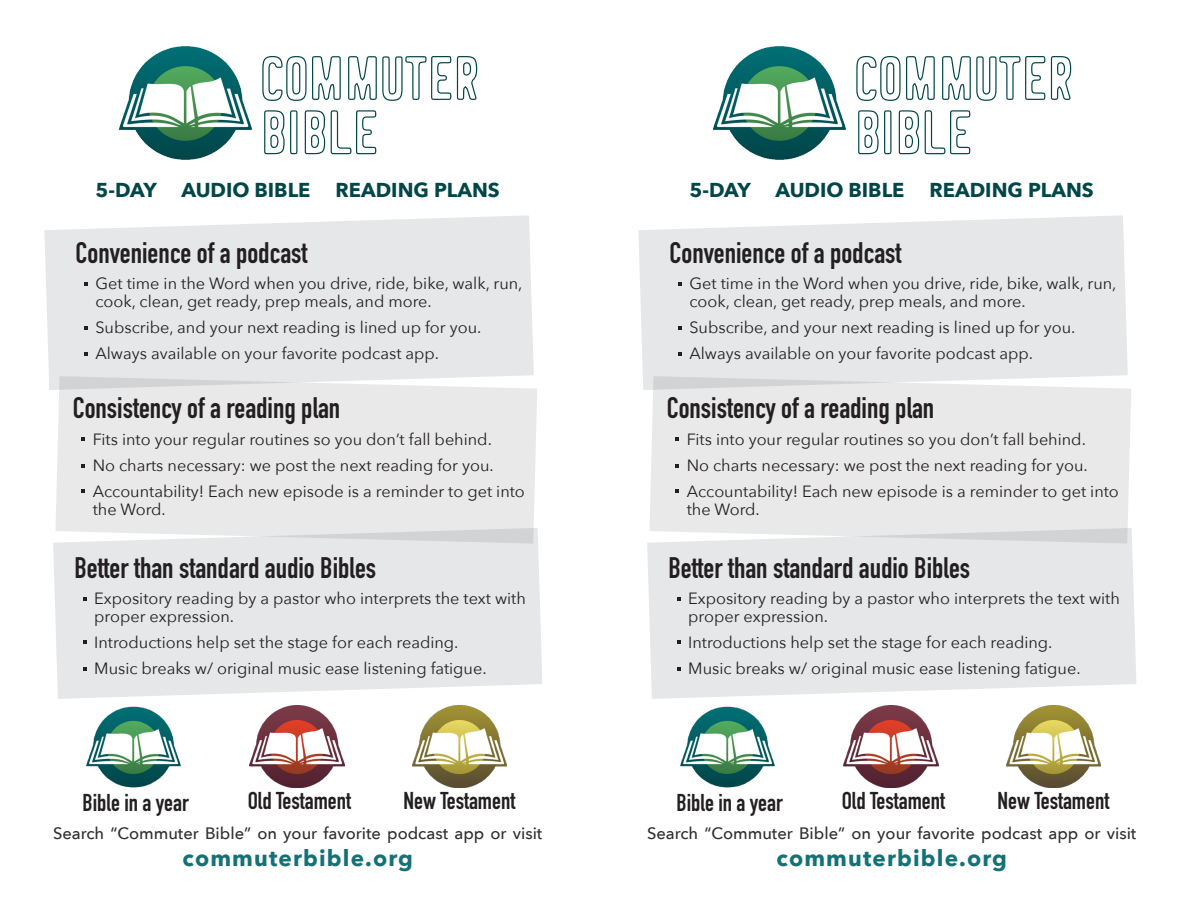
<style>
.page{position:relative;width:1188px;height:918px;background:#fff}
.page>*{position:absolute;margin:0;border:0;box-sizing:border-box;transform-origin:0 0}
.t1{font:62.1px "Logbond Outlined";color:#024647}
.t2{font:700 29.25px "DIN Condensed";color:#231f20}
.t3{font:700 24px "DIN Condensed";color:#231f20}
.t4{font:700 22.5px "Avenir Next";letter-spacing:.05em;color:#147176}
.t5{font:700 20.1px "Avenir Next";color:#024647}
.t6{font:500 16.5px "Avenir Next";color:#312f30}
.t7{font:16.35px/17.9px "Avenir Next";color:#231f20}
</style>
<div class="page">
<div style="left:44px;top:215px;width:490px;height:175px;background:#e6e7e9"></div>
<div style="left:53px;top:528px;width:489px;height:171px;background:#e6e7e9"></div>
<svg style="left:55px;top:376px;width:482px;height:168px;background:#e8e8e8"></svg>
<img style="left:250px;top:705px;width:94px;height:82px">
<img style="left:412px;top:706px;width:94px;height:81px">
<img style="left:119px;top:46px;width:133px;height:114px">
<svg style="left:85px;top:282px;width:3px;height:4px"></svg>
<svg style="left:85px;top:326px;width:3px;height:4px"></svg>
<svg style="left:85px;top:352px;width:3px;height:4px"></svg>
<svg style="left:81px;top:438px;width:4px;height:3px"></svg>
<svg style="left:81px;top:464px;width:4px;height:4px"></svg>
<svg style="left:81px;top:490px;width:4px;height:3px"></svg>
<svg style="left:84px;top:597px;width:3px;height:4px"></svg>
<img style="left:86px;top:706px;width:95px;height:82px">
<div style="left:638px;top:215px;width:490px;height:175px;background:#e6e7e9"></div>
<div style="left:647px;top:528px;width:489px;height:171px;background:#e6e7e9"></div>
<svg style="left:649px;top:376px;width:482px;height:168px;background:#e8e8e8"></svg>
<img style="left:844px;top:705px;width:94px;height:82px">
<img style="left:1006px;top:706px;width:94px;height:81px">
<img style="left:713px;top:46px;width:133px;height:114px">
<svg style="left:679px;top:282px;width:3px;height:4px"></svg>
<svg style="left:679px;top:326px;width:3px;height:4px"></svg>
<svg style="left:679px;top:352px;width:3px;height:4px"></svg>
<svg style="left:675px;top:438px;width:4px;height:3px"></svg>
<svg style="left:675px;top:464px;width:4px;height:4px"></svg>
<svg style="left:675px;top:490px;width:4px;height:3px"></svg>
<svg style="left:678px;top:597px;width:3px;height:4px"></svg>
<img style="left:680px;top:706px;width:95px;height:82px">
<p class="t1" style="left:261px;top:48px;width:220px">COMMUTER</p>
<p class="t1" style="left:261px;top:102px;width:119px">BIBLE</p>
<p class="t5" style="left:96px;top:172px;width:406px">5-DAY AUDIO BIBLE READING PLANS</p>
<p class="t2" style="left:76px;top:233px;width:234px">Convenience of a podcast</p>
<p class="t7" style="left:95px;top:274px;width:429px">Get time in the Word when you drive, ride, bike, walk, run, cook, clean, get ready, prep meals, and more.</p>
<p class="t7" style="left:95px;top:318px;width:387px">Subscribe, and your next reading is lined up for you.</p>
<p class="t7" style="left:95px;top:344px;width:345px">Always available on your favorite podcast app.</p>
<p class="t2" style="left:73px;top:388px;width:269px">Consistency of a reading plan</p>
<p class="t7" style="left:93px;top:430px;width:401px">Fits into your regular routines so you don’t fall behind.</p>
<p class="t7" style="left:93px;top:456px;width:402px">No charts necessary: we post the next reading for you.</p>
<p class="t7" style="left:93px;top:482px;width:434px">Accountability! Each new episode is a reminder to get into the Word.</p>
<p class="t2" style="left:74px;top:548px;width:303px">Better than standard audio Bibles</p>
<p class="t7" style="left:94px;top:589px;width:433px">Expository reading by a pastor who interprets the text with proper expression.</p>
<p class="t7" style="left:94px;top:633px;width:366px">Introductions help set the stage for each reading.</p>
<p class="t7" style="left:94px;top:659px;width:394px">Music breaks w/ original music ease listening fatigue.</p>
<p class="t3" style="left:83px;top:786px;width:108px">Bible in a year</p>
<p class="t3" style="left:248px;top:785px;width:105px">Old Testament</p>
<p class="t3" style="left:403px;top:785px;width:113px">New Testament</p>
<p class="t6" style="left:53px;top:819px;width:491px">Search “Commuter Bible” on your favorite podcast app or visit</p>
<p class="t4" style="left:183px;top:839px;width:232px">commuterbible.org</p>
<p class="t1" style="left:855px;top:48px;width:220px">COMMUTER</p>
<p class="t1" style="left:855px;top:102px;width:119px">BIBLE</p>
<p class="t5" style="left:690px;top:172px;width:406px">5-DAY AUDIO BIBLE READING PLANS</p>
<p class="t2" style="left:670px;top:233px;width:234px">Convenience of a podcast</p>
<p class="t7" style="left:689px;top:274px;width:429px">Get time in the Word when you drive, ride, bike, walk, run, cook, clean, get ready, prep meals, and more.</p>
<p class="t7" style="left:689px;top:318px;width:387px">Subscribe, and your next reading is lined up for you.</p>
<p class="t7" style="left:689px;top:344px;width:345px">Always available on your favorite podcast app.</p>
<p class="t2" style="left:667px;top:388px;width:269px">Consistency of a reading plan</p>
<p class="t7" style="left:687px;top:430px;width:401px">Fits into your regular routines so you don’t fall behind.</p>
<p class="t7" style="left:687px;top:456px;width:402px">No charts necessary: we post the next reading for you.</p>
<p class="t7" style="left:687px;top:482px;width:434px">Accountability! Each new episode is a reminder to get into the Word.</p>
<p class="t2" style="left:668px;top:548px;width:303px">Better than standard audio Bibles</p>
<p class="t7" style="left:688px;top:589px;width:433px">Expository reading by a pastor who interprets the text with proper expression.</p>
<p class="t7" style="left:688px;top:633px;width:366px">Introductions help set the stage for each reading.</p>
<p class="t7" style="left:688px;top:659px;width:394px">Music breaks w/ original music ease listening fatigue.</p>
<p class="t3" style="left:677px;top:786px;width:108px">Bible in a year</p>
<p class="t3" style="left:842px;top:785px;width:105px">Old Testament</p>
<p class="t3" style="left:997px;top:785px;width:113px">New Testament</p>
<p class="t6" style="left:647px;top:819px;width:491px">Search “Commuter Bible” on your favorite podcast app or visit</p>
<p class="t4" style="left:777px;top:839px;width:232px">commuterbible.org</p>
</div>
